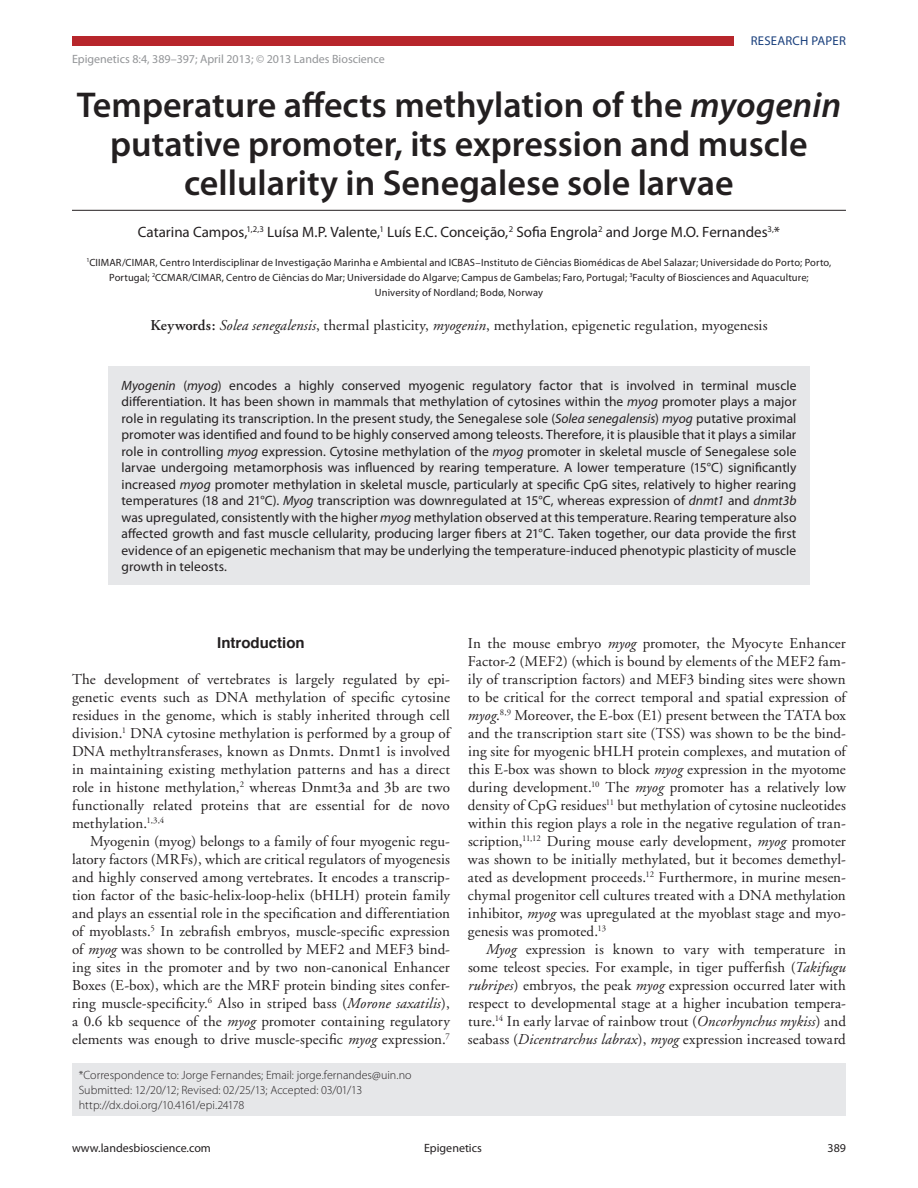
<style>
.page{position:relative;width:918px;height:1188px;background:#fff}
.page>*{position:absolute;margin:0;border:0;box-sizing:border-box;transform-origin:0 0}
.t1{font:600 36px/39px "Myriad Pro";color:#231f20;text-align:center}
.t2{font:15px/18px "Adobe Garamond";letter-spacing:.005em;color:#231f20;text-align:justify}
.t3{font:15px "Myriad Pro";color:#231f20}
.t4{font:700 15px "Helvetica";color:#231f20}
.t5{font:13.5px/16.5px "Myriad Pro";letter-spacing:.005em;color:#231f20;text-align:justify}
.t6{font:12.75px "Myriad Pro";letter-spacing:.02em;color:#193f7c}
.t7{font:300 12px/15px "Myriad Pro";letter-spacing:.005em;color:#231f20}
.t8{font:12px "Myriad Pro";color:#939598}
.t9{font:12px "Myriad Pro";color:#231f20}
.t10{font:10.5px/15px "Myriad Pro";letter-spacing:.01em;color:#231f20;text-align:center}
.s1{font-style:italic}
.s2{font-weight:600}
</style>
<div class="page">
<div style="left:72px;top:36px;width:662px;height:10px;background:#b7262b"></div>
<div style="left:72px;top:1063px;width:774px;height:53px;background:#e6e7e9"></div>
<div style="left:108px;top:366px;width:702px;height:219px;background:#e6e7e9"></div>
<hr style="left:72px;top:210px;width:774px;height:1px;background:#231f20">
<p class="t8" style="left:72px;top:52px;width:314px">Epigenetics 8:4, 389–397; April 2013; © 2013 Landes Bioscience</p>
<p class="t6" style="left:751px;top:33px;width:89px">research paper</p>
<h1 class="t1" style="left:77px;top:85px;width:766px">Temperature affects methylation of the <span class="s1">myogenin </span>putative promoter, its expression and muscle cellularity in Senegalese sole larvae</h1>
<p class="t3" style="left:138px;top:223px;width:644px">Catarina Campos,<sup>1,2,3</sup> Luísa M.P. Valente,<sup>1</sup> Luís E.C. Conceição,<sup>2</sup> Sofia Engrola<sup>2</sup> and Jorge M.O. Fernandes<sup>3,</sup>*</p>
<p class="t10" style="left:86px;top:255px;width:746px"><sup>1</sup>CIIMAR/CIMAR, Centro Interdisciplinar de Investigação Marinha e Ambiental and ICBAS–Instituto de Ciências Biomédicas de Abel Salazar; Universidade do Porto; Porto,<br>Portugal; <sup>2</sup>CCMAR/CIMAR, Centro de Ciências do Mar; Universidade do Algarve; Campus de Gambelas; Faro, Portugal; <sup>3</sup>Faculty of Biosciences and Aquaculture;<br>University of Nordland; Bodø, Norway</p>
<p class="t2" style="left:150px;top:317px;width:619px"><span class="s2">Keywords:</span> <span class="s1">Solea senegalensis</span>, thermal plasticity, <span class="s1">myogenin</span>, methylation, epigenetic regulation, myogenesis</p>
<p class="t5" style="left:121px;top:377px;width:677px"><span class="s1">Myogenin</span> (<span class="s1">myog</span>) encodes a highly conserved myogenic regulatory factor that is involved in terminal muscle differentiation. It has been shown in mammals that methylation of cytosines within the <span class="s1">myog</span> promoter plays a major role in regulating its transcription. In the present study, the Senegalese sole (<span class="s1">Solea senegalensis</span>) <span class="s1">myog</span> putative proximal promoter was identified and found to be highly conserved among teleosts. Therefore, it is plausible that it plays a similar role in controlling <span class="s1">myog</span> expression. Cytosine methylation of the <span class="s1">myog</span> promoter in skeletal muscle of Senegalese sole larvae undergoing metamorphosis was influenced by rearing temperature. A lower temperature (15°C) significantly increased <span class="s1">myog</span> promoter methylation in skeletal muscle, particularly at specific CpG sites, relatively to higher rearing temperatures (18 and 21°C). <span class="s1">Myog</span> transcription was downregulated at 15°C, whereas expression of <span class="s1">dnmt1</span> and <span class="s1">dnmt3b </span>was upregulated, consistently with the higher <span class="s1">myog</span> methylation observed at this temperature. Rearing temperature also affected growth and fast muscle cellularity, producing larger fibers at 21°C. Taken together, our data provide the first evidence of an epigenetic mechanism that may be underlying the temperature-induced phenotypic plasticity of muscle growth in teleosts.</p>
<p class="t4" style="left:217px;top:631px;width:89px">Introduction</p>
<p class="t2" style="left:72px;top:671px;width:380px">The development of vertebrates is largely regulated by epi&shy;genetic events such as DNA methylation of specific cytosine residues in the genome, which is stably inherited through cell division.<sup>1</sup> DNA cytosine methylation is performed by a group of DNA methyltransferases, known as Dnmts. Dnmt1 is involved in maintaining existing methylation patterns and has a direct role in histone methylation,<sup>2</sup> whereas Dnmt3a and 3b are two functionally related proteins that are essential for de novo methylation.<sup>1,3,4</sup></p>
<p class="t2" style="left:72px;top:833px;width:380px;text-indent:18px">Myogenin (myog) belongs to a family of four myogenic regu&shy;latory factors (MRFs), which are critical regulators of myogenesis and highly conserved among vertebrates. It encodes a transcrip&shy;tion factor of the basic-helix-loop-helix (bHLH) protein family and plays an essential role in the specification and differentiation of myoblasts.<sup>5</sup> In zebrafish embryos, muscle-specific expression of <span class="s1">myog</span> was shown to be controlled by MEF2 and MEF3 bind&shy;ing sites in the promoter and by two non-canonical Enhancer Boxes (E-box), which are the MRF protein binding sites confer&shy;ring muscle-specificity.<sup>6</sup> Also in striped bass (<span class="s1">Morone saxatilis</span>), a 0.6 kb sequence of the <span class="s1">myog</span> promoter containing regulatory elements was enough to drive muscle-specific <span class="s1">myog</span> expression.<sup>7</sup></p>
<p class="t7" style="left:79px;top:1068px;width:334px">*Correspondence to: Jorge Fernandes; Email: jorge.fernandes@uin.no<br>Submitted: 12/20/12; Revised: 02/25/13; Accepted: 03/01/13 http://dx.doi.org/10.4161/epi.24178</p>
<p class="t2" style="left:468px;top:635px;width:380px">In the mouse embryo <span class="s1">myog</span> promoter, the Myocyte Enhancer Factor-2 (MEF2) (which is bound by elements of the MEF2 fam&shy;ily of transcription factors) and MEF3 binding sites were shown to be critical for the correct temporal and spatial expression of <span class="s1">myog</span>.<sup>8,9</sup> Moreover, the E-box (E1) present between the TATA box and the transcription start site (TSS) was shown to be the bind&shy;ing site for myogenic bHLH protein complexes, and mutation of this E-box was shown to block <span class="s1">myog</span> expression in the myotome during development.<sup>10</sup> The <span class="s1">myog</span> promoter has a relatively low density of CpG residues<sup>11</sup> but methylation of cytosine nucleotides within this region plays a role in the negative regulation of tran&shy;scription,<sup>11,12</sup> During mouse early development, <span class="s1">myog</span> promoter was shown to be initially methylated, but it becomes demethyl&shy;ated as development proceeds.<sup>12</sup> Furthermore, in murine mesen&shy;chymal progenitor cell cultures treated with a DNA methylation inhibitor, <span class="s1">myog</span> was upregulated at the myoblast stage and myo&shy;genesis was promoted.<sup>13</sup></p>
<p class="t2" style="left:468px;top:941px;width:379px;text-indent:18px"><span class="s1">Myog</span> expression is known to vary with temperature in some teleost species. For example, in tiger pufferfish (<span class="s1">Takifugu rubripes</span>) embryos, the peak <span class="s1">myog</span> expression occurred later with respect to developmental stage at a higher incubation tempera&shy;ture.<sup>14</sup> In early larvae of rainbow trout (<span class="s1">Oncorhynchus mykiss</span>) and seabass (<span class="s1">Dicentrarchus labrax</span>), <span class="s1">myog</span> expression increased toward</p>
<p class="t9" style="left:72px;top:1141px;width:140px">www.landesbioscience.com</p>
<p class="t9" style="left:424px;top:1141px;width:59px">Epigenetics</p>
<p class="t9" style="left:828px;top:1141px;width:20px">389</p>
</div>
